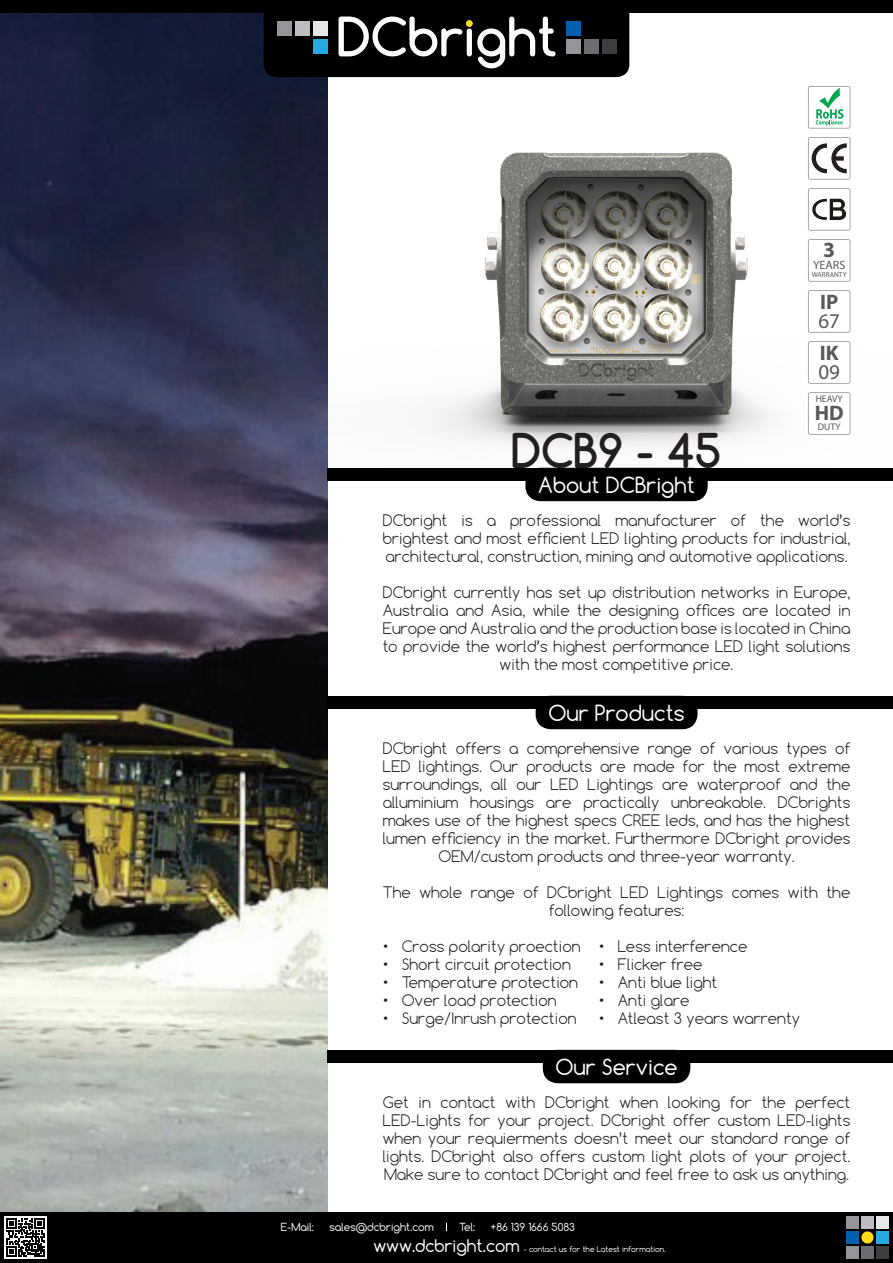
<style>
.page{position:relative;width:893px;height:1263px;background:#fff}
.page>*{position:absolute;margin:0;border:0;box-sizing:border-box;transform-origin:0 0}
.t1{font:700 51px "Comfortaa";color:#fff}
.t2{font:700 45px "Comfortaa";color:#231f20}
.t3{font:700 21.75px "Myriad Pro";color:#58595b}
.t4{font:21px "Comfortaa";color:#fff}
.t5{font:700 21px "Myriad Pro";color:#58595b}
.t6{font:21px "Myriad Pro";color:#58595b}
.t7{font:300 15px/18px "Comfortaa";color:#231f20;text-align:center}
.t8{font:12px "Myriad Pro";color:#58595b}
.t9{font:10.5px "Comfortaa";color:#fff}
.t10{font:9.6px "Myriad Pro";color:#58595b}
.t11{font:7.5px "Comfortaa";color:#fff}
.t12{font:7.2px "Myriad Pro";color:#58595b}
.s1{font-size:16.5px}
</style>
<div class="page">
<img style="left:327px;top:13px;width:524px;height:455px">
<img style="left:0;top:13px;width:327px;height:1199px">
<svg style="left:808px;top:137px;width:42px;height:43px"></svg>
<svg style="left:808px;top:188px;width:42px;height:43px"></svg>
<svg style="left:808px;top:290px;width:42px;height:43px"></svg>
<svg style="left:808px;top:341px;width:42px;height:43px"></svg>
<svg style="left:808px;top:392px;width:42px;height:43px"></svg>
<svg style="left:808px;top:239px;width:42px;height:43px"></svg>
<svg style="left:808px;top:86px;width:42px;height:43px"></svg>
<div style="left:327px;top:468px;width:566px;height:12px;background:#000"></div>
<div style="left:327px;top:696px;width:566px;height:12px;background:#000"></div>
<div style="left:327px;top:1050px;width:566px;height:12px;background:#000"></div>
<div style="left:525px;top:468px;width:183px;height:33px;background:#000;border-radius:15px"></div>
<div style="left:536px;top:696px;width:161px;height:33px;background:#000;border-radius:15px"></div>
<div style="left:543px;top:1050px;width:147px;height:33px;background:#000;border-radius:15px"></div>
<div style="left:0;top:1212px;width:893px;height:51px;background:#000"></div>
<div style="left:846px;top:1216px;width:12px;height:12px;background:#939598"></div>
<div style="left:861px;top:1216px;width:12px;height:12px;background:#bcbdc0"></div>
<div style="left:877px;top:1216px;width:12px;height:12px;background:#e6e7e9"></div>
<div style="left:877px;top:1231px;width:12px;height:12px;background:#25a9e0"></div>
<div style="left:877px;top:1246px;width:12px;height:13px;background:#3e3e3f"></div>
<div style="left:861px;top:1246px;width:12px;height:13px;background:#6c6d70"></div>
<div style="left:846px;top:1246px;width:12px;height:13px;background:#939598"></div>
<div style="left:846px;top:1231px;width:12px;height:12px;background:#0160ae"></div>
<div style="left:861px;top:1231px;width:12px;height:12px;background:#ffdd17;border-radius:50%"></div>
<svg style="left:4px;top:1216px;width:43px;height:43px"></svg>
<svg style="left:6px;top:1218px;width:39px;height:38px"></svg>
<div style="left:0;top:0;width:893px;height:13px;background:#000"></div>
<div style="left:264px;top:13px;width:365px;height:64px;background:#000"></div>
<div style="left:277px;top:21px;width:14px;height:15px;background:#939598"></div>
<div style="left:295px;top:21px;width:14px;height:15px;background:#bcbdc0"></div>
<div style="left:313px;top:21px;width:14px;height:15px;background:#e6e7e9"></div>
<div style="left:313px;top:39px;width:14px;height:15px;background:#25a9e0"></div>
<div style="left:602px;top:39px;width:15px;height:15px;background:#3e3e3f"></div>
<div style="left:584px;top:39px;width:15px;height:15px;background:#6c6d70"></div>
<div style="left:566px;top:39px;width:15px;height:15px;background:#939598"></div>
<div style="left:566px;top:21px;width:15px;height:15px;background:#0160ae"></div>
<div style="left:466px;top:20px;width:7px;height:7px;background:#ffdd17;border-radius:50%"></div>
<h1 class="t1" style="left:337px;top:5px;width:222px">DCbright</h1>
<h2 class="t2" style="left:511px;top:422px;width:212px">DCB9 - 45</h2>
<h3 class="t4" style="left:538px;top:471px;width:158px">About DCBright</h3>
<h3 class="t3" style="left:823px;top:236px;width:14px">3</h3>
<p class="t8" style="left:813px;top:258px;width:34px">YEARS</p>
<p class="t12" style="left:812px;top:270px;width:36px">WARRANTY</p>
<h3 class="t5" style="left:820px;top:288px;width:20px">IP</h3>
<h3 class="t6" style="left:818px;top:308px;width:23px">67</h3>
<h3 class="t5" style="left:820px;top:339px;width:20px">IK</h3>
<h3 class="t6" style="left:818px;top:359px;width:23px">09</h3>
<p class="t10" style="left:816px;top:393px;width:29px">HEAVY</p>
<p class="t10" style="left:818px;top:421px;width:24px">DUTY</p>
<h3 class="t5" style="left:815px;top:399px;width:31px">HD</h3>
<p class="t7" style="left:383px;top:511px;width:469px;text-align:justify">DCbright is a professional manufacturer of the world’s brightest and most efficient LED lighting products for industrial, architectural, construction, mining and automotive applications.</p>
<p class="t7" style="left:383px;top:583px;width:469px">DCbright currently has set up distribution networks in Europe, Australia and Asia, while the designing offices are located in Europe and Australia and the production base is located in China to provide the world’s highest performance LED light solutions with the most competitive price.</p>
<h3 class="t4" style="left:548px;top:699px;width:138px">Our Products</h3>
<p class="t7" style="left:383px;top:739px;width:469px">DCbright offers a comprehensive range of various types of LED lightings. Our products are made for the most extreme surroundings, all our LED Lightings are waterproof and the alluminium housings are practically unbreakable. DCbrights makes use of the highest specs CREE leds, and has the highest lumen efficiency in the market. Furthermore DCbright provides OEM/custom products and three-year warranty.</p>
<p class="t7" style="left:383px;top:883px;width:469px">The whole range of DCbright LED Lightings comes with the following features:</p>
<p class="t7" style="left:383px;top:937px;width:366px">• Cross polarity proection • Less interference</p>
<p class="t7" style="left:383px;top:955px;width:190px">• Short circuit protection</p>
<p class="t7" style="left:599px;top:955px;width:105px">• Flicker free</p>
<p class="t7" style="left:383px;top:973px;width:197px">• Temperature protection</p>
<p class="t7" style="left:599px;top:973px;width:120px">• Anti blue light</p>
<p class="t7" style="left:383px;top:991px;width:175px">• Over load protection</p>
<p class="t7" style="left:599px;top:991px;width:92px">• Anti glare</p>
<p class="t7" style="left:383px;top:1009px;width:195px">• Surge/Inrush protection</p>
<p class="t7" style="left:599px;top:1009px;width:203px">• Atleast 3 years warrenty</p>
<h3 class="t4" style="left:556px;top:1053px;width:124px">Our Service</h3>
<p class="t7" style="left:383px;top:1093px;width:469px;text-align:justify">Get in contact with DCbright when looking for the perfect LED-Lights for your project. DCbright offer custom LED-lights when your requierments doesn’t meet our standard range of lights. DCbright also offers custom light plots of your project.<br>Make sure to contact DCbright and feel free to ask us anything.</p>
<p class="t9" style="left:281px;top:1220px;width:35px">E-Mail:</p>
<p class="t9" style="left:329px;top:1220px;width:106px">sales@dcbright.com</p>
<p class="t9" style="left:459px;top:1220px;width:17px">Tel:</p>
<p class="t9" style="left:491px;top:1220px;width:86px">+86 139 1666 5083</p>
<p class="t11" style="left:373px;top:1245px;width:294px"><span class="s1">www.dcbright.com</span> - contact us for the Latest information.</p>
</div>
